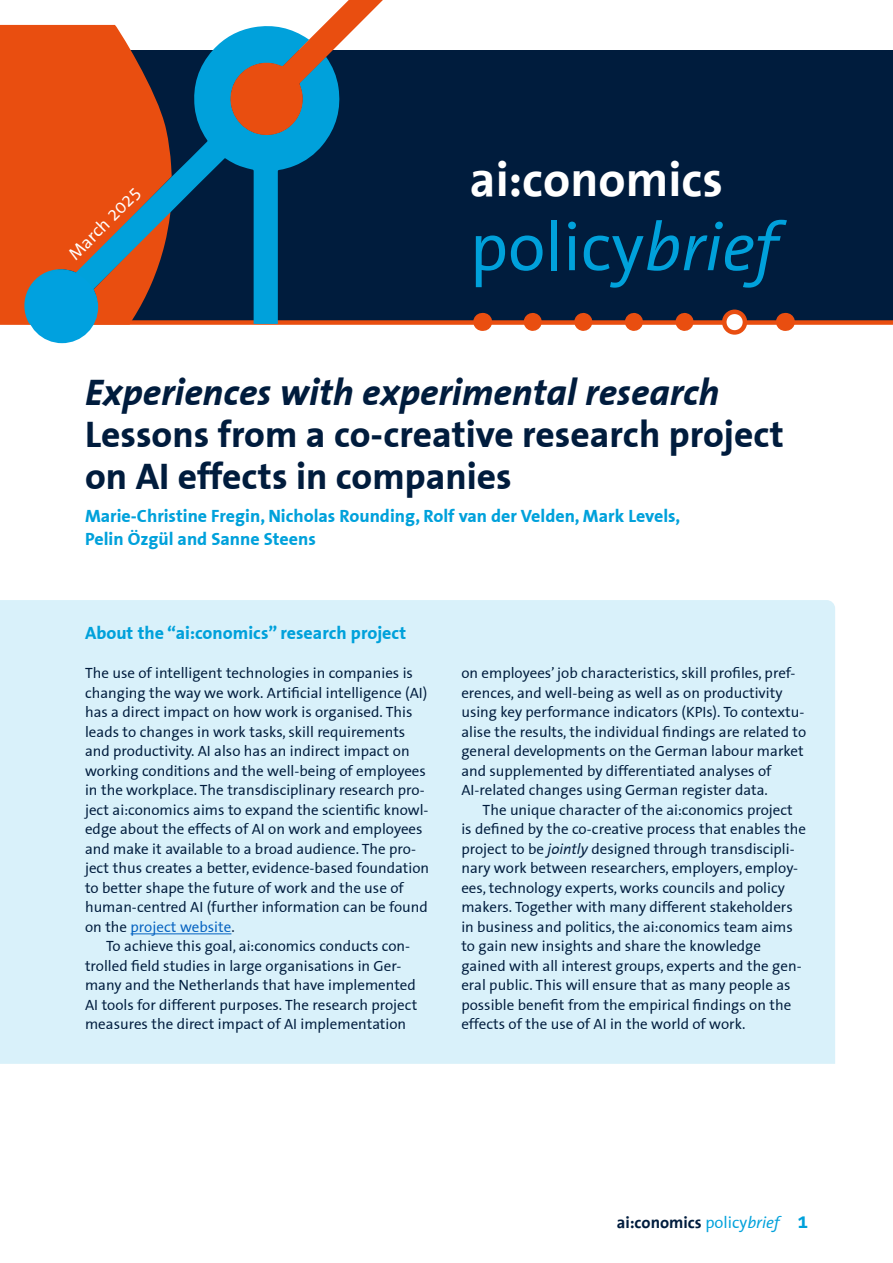
<style>
.page{position:relative;width:893px;height:1263px;background:#fff}
.page>*{position:absolute;margin:0;border:0;box-sizing:border-box;transform-origin:0 0}
.t1{font:68.55px "The Sans Correspondence";color:#00a1db}
.t2{font:700 49.2px "The Sans";color:#fff}
.Heading_1{font:700 37.5px/42px "The Sans Correspondence";color:#001c3d}
.authors{font:700 18px/22.5px "The Sans Correspondence";color:#00a1db}
.Heading_2{font:700 18px "The Sans Correspondence";color:#00a1db}
.t3{font:18px "The Sans Correspondence";color:#fff}
.t4{font:700 16.5px "The Sans";color:#001c3d}
.Bodytext{font:15px/19.5px "The Sans Correspondence";color:#001c3d}
.Bodytext_niet_inspring{font:15px/19.5px "The Sans Correspondence";color:#001c3d}
.s1{font-style:italic}
.s2{color:#0563c1}
.s3{font-family:"The Sans Correspondence";font-weight:400;color:#00a1db}
.s4{font-family:"The Sans Correspondence";font-weight:400;font-style:italic;color:#00a1db}
.s5{font-family:"The Sans Correspondence";font-size:19.5px;color:#00a1db}
</style>
<div class="page">
<div style="left:0;top:50px;width:893px;height:271px;background:#001c3d"></div>
<svg style="left:533px;top:313px;width:214px;height:18px"></svg>
<svg style="left:482px;top:313px;width:1px;height:18px"></svg>
<svg style="left:785px;top:313px;width:1px;height:18px"></svg>
<div style="left:0;top:320px;width:893px;height:5px;background:#e94e10"></div>
<svg style="left:724px;top:312px;width:21px;height:20px"></svg>
<div style="left:722px;top:310px;width:25px;height:25px;border:4px solid #e94e10;border-radius:50%"></div>
<div style="left:0;top:25px;width:172px;height:300px;background:#e94e10"></div>
<svg style="left:17px;top:24px;width:325px;height:300px"></svg>
<svg style="left:228px;top:0;width:155px;height:138px"></svg>
<div style="left:26px;top:271px;width:72px;height:72px;background:#00a1df;border-radius:50%"></div>
<div style="left:0;top:600px;width:835px;height:464px;background:#d9f1fa"></div>
<hr style="left:131px;top:933px;width:100px;height:1px;background:#0563c1">
<p class="t3" style="left:65px;top:250px;width:95px;rotate:-45deg">March 2025</p>
<h2 class="t2" style="left:470px;top:138px;width:255px">ai:conomics</h2>
<h1 class="t1" style="left:470px;top:210px;width:310px">policy<span class="s1">brief</span></h1>
<h1 class="Heading_1" style="left:85px;top:372px;width:700px"><span class="s1">Experiences with experimental research<br></span>Lessons from a co-creative research project on AI effects in companies</h1>
<p class="authors" style="left:85px;top:505px;width:597px">Marie-Christine Fregin, Nicholas Rounding, Rolf van der Velden, Mark Levels,<br>Pelin Özgül and Sanne Steens</p>
<h2 class="Heading_2" style="left:85px;top:623px;width:323px">About the “ai:conomics” research project</h2>
<p class="Bodytext_niet_inspring" style="left:85px;top:664px;width:346px">The use of intelligent technologies in companies is changing the way we work. Artificial intelligence (AI) has a direct impact on how work is organised. This leads to changes in work tasks, skill requirements and productivity. AI also has an indirect impact on working conditions and the well-being of employees in the workplace. The transdisciplinary research pro&shy;ject ai:conomics aims to expand the scientific knowl&shy;edge about the effects of AI on work and employees and make it available to a broad audience. The pro&shy;ject thus creates a better, evidence-based foundation to better shape the future of work and the use of human-centred AI (further information can be found on the <span class="s2">project website</span>.</p>
<p class="Bodytext" style="left:85px;top:937px;width:334px;text-indent:21px">To achieve this goal, ai:conomics conducts con&shy;trolled field studies in large organisations in Ger&shy;many and the Netherlands that have implemented AI tools for different purposes. The research project measures the direct impact of AI implementation</p>
<p class="Bodytext" style="left:461px;top:664px;width:346px">on employees’ job characteristics, skill profiles, pref&shy;erences, and well-being as well as on productivity using key performance indicators (KPIs). To contextu&shy;alise the results, the individual findings are related to general developments on the German labour market and supplemented by differentiated analyses of AI-related changes using German register data.</p>
<p class="Bodytext" style="left:461px;top:800px;width:346px;text-indent:21px">The unique character of the ai:conomics project is defined by the co-creative process that enables the project to be <span class="s1">jointly</span> designed through transdiscipli&shy;nary work between researchers, employers, employ&shy;ees, technology experts, works councils and policy makers. Together with many different stakeholders in business and politics, the ai:conomics team aims to gain new insights and share the knowledge gained with all interest groups, experts and the gen&shy;eral public. This will ensure that as many people as possible benefit from the empirical findings on the effects of the use of AI in the world of work.</p>
<p class="t4" style="left:617px;top:1208px;width:193px">ai:conomics <span class="s3">policy</span><span class="s4">brief</span> <span class="s5">1</span></p>
</div>
